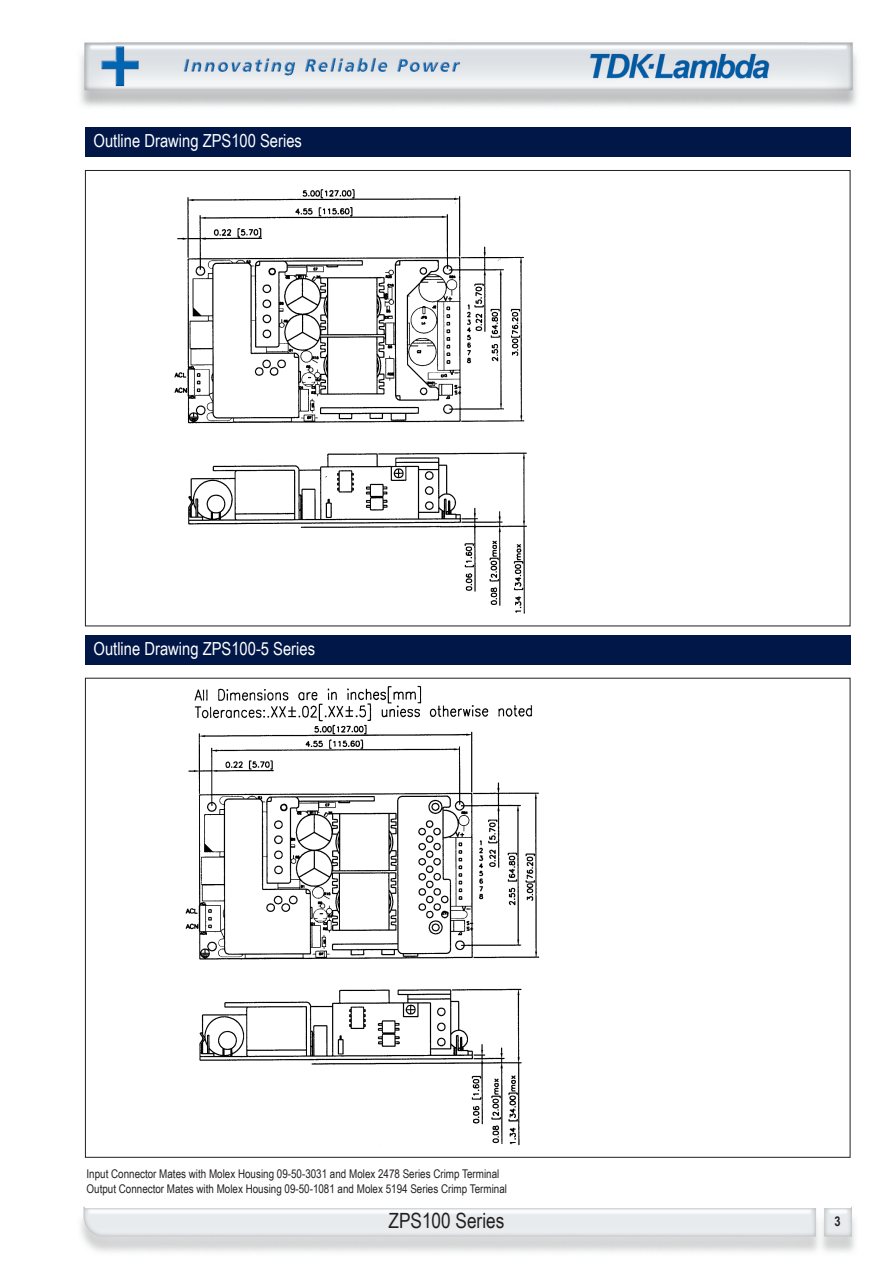
<style>
.page{position:relative;width:893px;height:1263px;background:#fff}
.page>*{position:absolute;margin:0;border:0;box-sizing:border-box;transform-origin:0 0}
.t1{font:21px "Arial Narrow";color:#231f20}
.t2{font:18px "Arial Narrow";color:#fff}
.t3{font:700 13.5px "Arial Narrow";color:#231f20}
.t4{font:12px/14.4px "Arial Narrow";color:#231f20}
</style>
<div class="page">
<img style="left:80px;top:42px;width:778px;height:1210px">
<div style="left:85px;top:170px;width:765px;height:456px;background:#fff"></div>
<img style="left:174px;top:189px;width:353px;height:425px">
<div style="left:85px;top:128px;width:765px;height:29px;background:#001748"></div>
<div style="left:85px;top:635px;width:765px;height:30px;background:#001748"></div>
<div style="left:85px;top:1168px;width:765px;height:39px;background:#fff"></div>
<div style="left:85px;top:678px;width:765px;height:479px;background:#fff"></div>
<img style="left:185px;top:685px;width:355px;height:461px">
<h2 class="t2" style="left:94px;top:130px;width:210px">Outline Drawing ZPS100 Series</h2>
<h2 class="t2" style="left:94px;top:638px;width:223px">Outline Drawing ZPS100-5 Series</h2>
<p class="t4" style="left:87px;top:1167px;width:422px">Input Connector Mates with Molex Housing 09-50-3031 and Molex 2478 Series Crimp Terminal<br>Output Connector Mates with Molex Housing 09-50-1081 and Molex 5194 Series Crimp Terminal</p>
<h1 class="t1" style="left:389px;top:1208px;width:117px">ZPS100 Series</h1>
<p class="t3" style="left:835px;top:1213px;width:8px">3</p>
</div>
